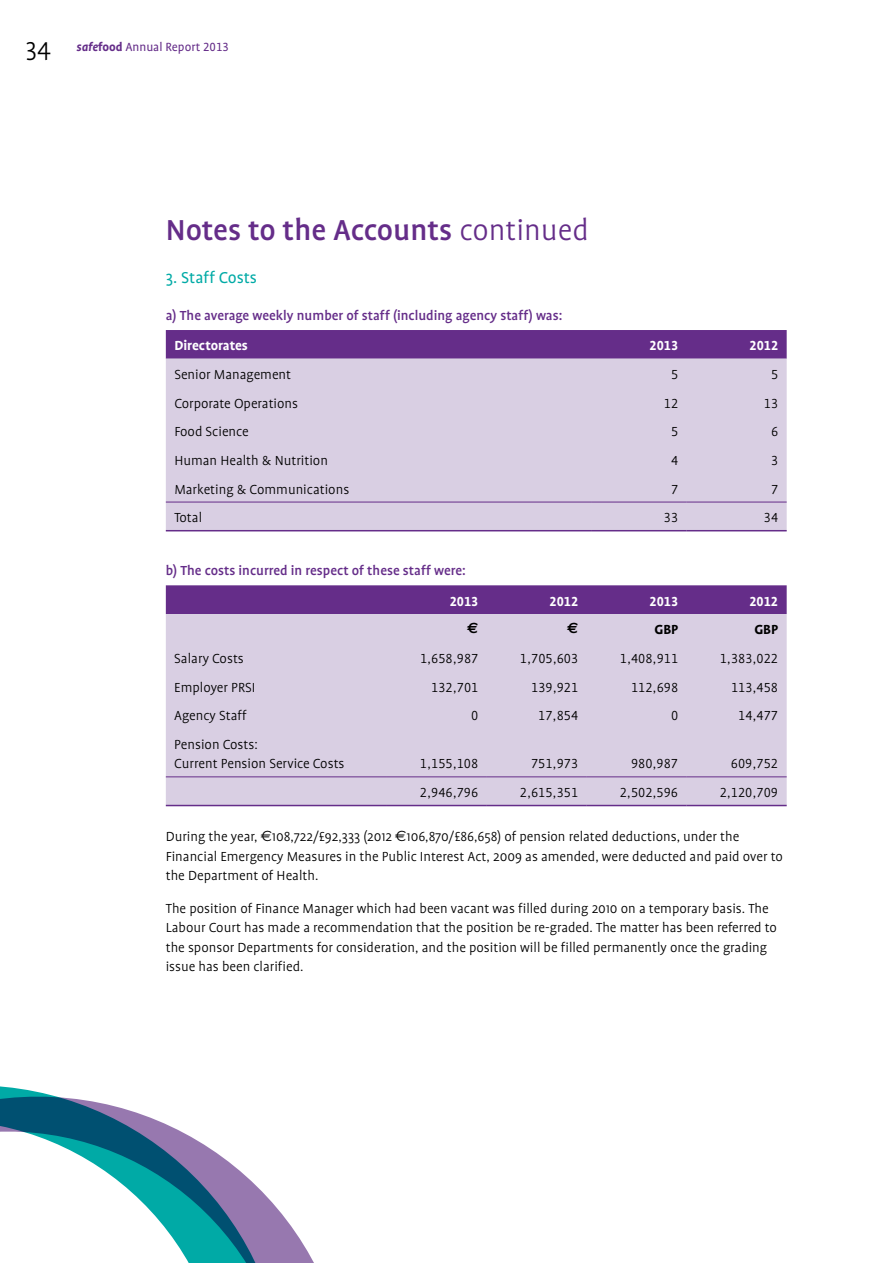
<style>
.page{position:relative;width:893px;height:1263px;background:#fff}
.page>*{position:absolute;margin:0;border:0;box-sizing:border-box;transform-origin:0 0}
.t1{font:500 33px "Profile";color:#652d89}
.t2{font:18px "Profile";color:#00aaa6}
.t3{font:300 15px/19.5px "Profile";color:#000}
.t4{font:300 15px "Profile NO";color:#000}
.t5{font:500 15px "Profile";color:#652d89}
.t6{font:700 15px "Profile NO";color:#fff}
.t7{font:700 15px "Profile";color:#fff}
.t8{font:700 15px "Profile";color:#000}
.t9{font:700 15px "Euro Sans";color:#000}
.t10{font:13.5px "Profile";color:#652d89}
.s1{font-weight:300;font-size:27px;color:#000}
.s2{font-weight:700;font-style:italic}
.s3{font-weight:700}
.s4{font-family:"Profile NO"}
.s5{font-weight:300}
.s6{font-family:"Euro Sans";font-weight:400}
</style>
<div class="page">
<div style="left:166px;top:330px;width:621px;height:29px;background:#652d89"></div>
<div style="left:166px;top:359px;width:621px;height:171px;background:#d9cfe3"></div>
<hr style="left:166px;top:530px;width:425px;height:1px;background:#652d89">
<hr style="left:591px;top:530px;width:96px;height:1px;background:#652d89">
<hr style="left:687px;top:530px;width:100px;height:1px;background:#652d89">
<hr style="left:166px;top:502px;width:425px;height:1px;background:#652d89">
<hr style="left:591px;top:502px;width:96px;height:1px;background:#652d89">
<hr style="left:687px;top:502px;width:100px;height:1px;background:#652d89">
<div style="left:166px;top:585px;width:621px;height:29px;background:#652d89"></div>
<div style="left:166px;top:614px;width:621px;height:191px;background:#d9cfe3"></div>
<hr style="left:166px;top:805px;width:221px;height:1px;background:#652d89">
<hr style="left:387px;top:805px;width:100px;height:1px;background:#652d89">
<hr style="left:487px;top:805px;width:100px;height:1px;background:#652d89">
<hr style="left:587px;top:805px;width:100px;height:1px;background:#652d89">
<hr style="left:687px;top:805px;width:100px;height:1px;background:#652d89">
<hr style="left:166px;top:776px;width:221px;height:1px;background:#652d89">
<hr style="left:387px;top:776px;width:100px;height:1px;background:#652d89">
<hr style="left:487px;top:776px;width:100px;height:1px;background:#652d89">
<hr style="left:587px;top:776px;width:100px;height:1px;background:#652d89">
<hr style="left:687px;top:776px;width:100px;height:1px;background:#652d89">
<svg style="left:0;top:1086px;width:314px;height:177px"></svg>
<p class="t10" style="left:26px;top:40px;width:205px"><span class="s1">34</span> <span class="s2">safe</span><span class="s3">food</span> Annual Report <span class="s4">2013</span></p>
<h1 class="t1" style="left:166px;top:213px;width:424px">Notes to the Accounts <span class="s5">continued</span></h1>
<p class="t2" style="left:166px;top:268px;width:93px">3. Staff Costs</p>
<p class="t5" style="left:166px;top:307px;width:398px">a) The average weekly number of staff (including agency staff) was:</p>
<p class="t7" style="left:174px;top:337px;width:75px">Directorates</p>
<p class="t6" style="left:650px;top:338px;width:30px">2013</p>
<p class="t6" style="left:749px;top:338px;width:30px">2012</p>
<p class="t3" style="left:174px;top:365px;width:118px">Senior Management</p>
<p class="t4" style="left:671px;top:367px;width:9px">5</p>
<p class="t4" style="left:771px;top:367px;width:9px">5</p>
<p class="t3" style="left:174px;top:393px;width:125px">Corporate Operations</p>
<p class="t4" style="left:664px;top:396px;width:16px">12</p>
<p class="t4" style="left:764px;top:396px;width:16px">13</p>
<p class="t3" style="left:174px;top:422px;width:76px">Food Science</p>
<p class="t4" style="left:671px;top:424px;width:9px">5</p>
<p class="t4" style="left:771px;top:424px;width:9px">6</p>
<p class="t3" style="left:174px;top:451px;width:155px">Human Health &amp; Nutrition</p>
<p class="t4" style="left:671px;top:453px;width:9px">4</p>
<p class="t4" style="left:771px;top:453px;width:9px">3</p>
<p class="t3" style="left:174px;top:479px;width:176px">Marketing &amp; Communications</p>
<p class="t4" style="left:671px;top:482px;width:9px">7</p>
<p class="t4" style="left:771px;top:482px;width:9px">7</p>
<p class="t3" style="left:174px;top:508px;width:29px">Total</p>
<p class="t4" style="left:664px;top:510px;width:16px">33</p>
<p class="t4" style="left:764px;top:510px;width:16px">34</p>
<p class="t5" style="left:166px;top:563px;width:302px">b) The costs incurred in respect of these staff were:</p>
<p class="t6" style="left:450px;top:594px;width:30px">2013</p>
<p class="t6" style="left:550px;top:594px;width:30px">2012</p>
<p class="t6" style="left:649px;top:594px;width:30px">2013</p>
<p class="t6" style="left:749px;top:594px;width:30px">2012</p>
<p class="t9" style="left:467px;top:619px;width:13px">e</p>
<p class="t9" style="left:567px;top:619px;width:13px">e</p>
<p class="t8" style="left:654px;top:621px;width:25px">GBP</p>
<p class="t8" style="left:754px;top:621px;width:25px">GBP</p>
<p class="t3" style="left:174px;top:649px;width:71px">Salary Costs</p>
<p class="t4" style="left:420px;top:651px;width:60px">1,658,987</p>
<p class="t4" style="left:520px;top:651px;width:60px">1,705,603</p>
<p class="t4" style="left:620px;top:651px;width:60px">1,408,911</p>
<p class="t4" style="left:720px;top:651px;width:60px">1,383,022</p>
<p class="t3" style="left:174px;top:677px;width:83px">Employer PRSI</p>
<p class="t4" style="left:431px;top:680px;width:49px">132,701</p>
<p class="t4" style="left:531px;top:680px;width:49px">139,921</p>
<p class="t4" style="left:631px;top:680px;width:49px">112,698</p>
<p class="t4" style="left:731px;top:680px;width:49px">113,458</p>
<p class="t3" style="left:174px;top:706px;width:74px">Agency Staff</p>
<p class="t4" style="left:471px;top:708px;width:9px">0</p>
<p class="t4" style="left:538px;top:708px;width:41px">17,854</p>
<p class="t4" style="left:671px;top:708px;width:9px">0</p>
<p class="t4" style="left:738px;top:708px;width:41px">14,477</p>
<p class="t3" style="left:174px;top:735px;width:172px">Pension Costs:<br>Current Pension Service Costs</p>
<p class="t4" style="left:420px;top:757px;width:60px">1,155,108</p>
<p class="t4" style="left:531px;top:757px;width:49px">751,973</p>
<p class="t4" style="left:631px;top:757px;width:49px">980,987</p>
<p class="t4" style="left:731px;top:757px;width:49px">609,752</p>
<p class="t4" style="left:420px;top:785px;width:60px">2,946,796</p>
<p class="t4" style="left:520px;top:785px;width:60px">2,615,351</p>
<p class="t4" style="left:620px;top:785px;width:60px">2,502,596</p>
<p class="t4" style="left:720px;top:785px;width:60px">2,120,709</p>
<p class="t3" style="left:166px;top:827px;width:619px">During the year, <span class="s6">€</span>108,722/£92,333 (2012 <span class="s6">€</span>106,870/£86,658) of pension related deductions, under the<br>Financial Emergency Measures in the Public Interest Act, 2009 as amended, were deducted and paid over to the Department of Health.</p>
<p class="t3" style="left:166px;top:898px;width:613px">The position of Finance Manager which had been vacant was filled during 2010 on a temporary basis. The Labour Court has made a recommendation that the position be re‑graded. The matter has been referred to the sponsor Departments for consideration, and the position will be filled permanently once the grading issue has been clarified.</p>
</div>
